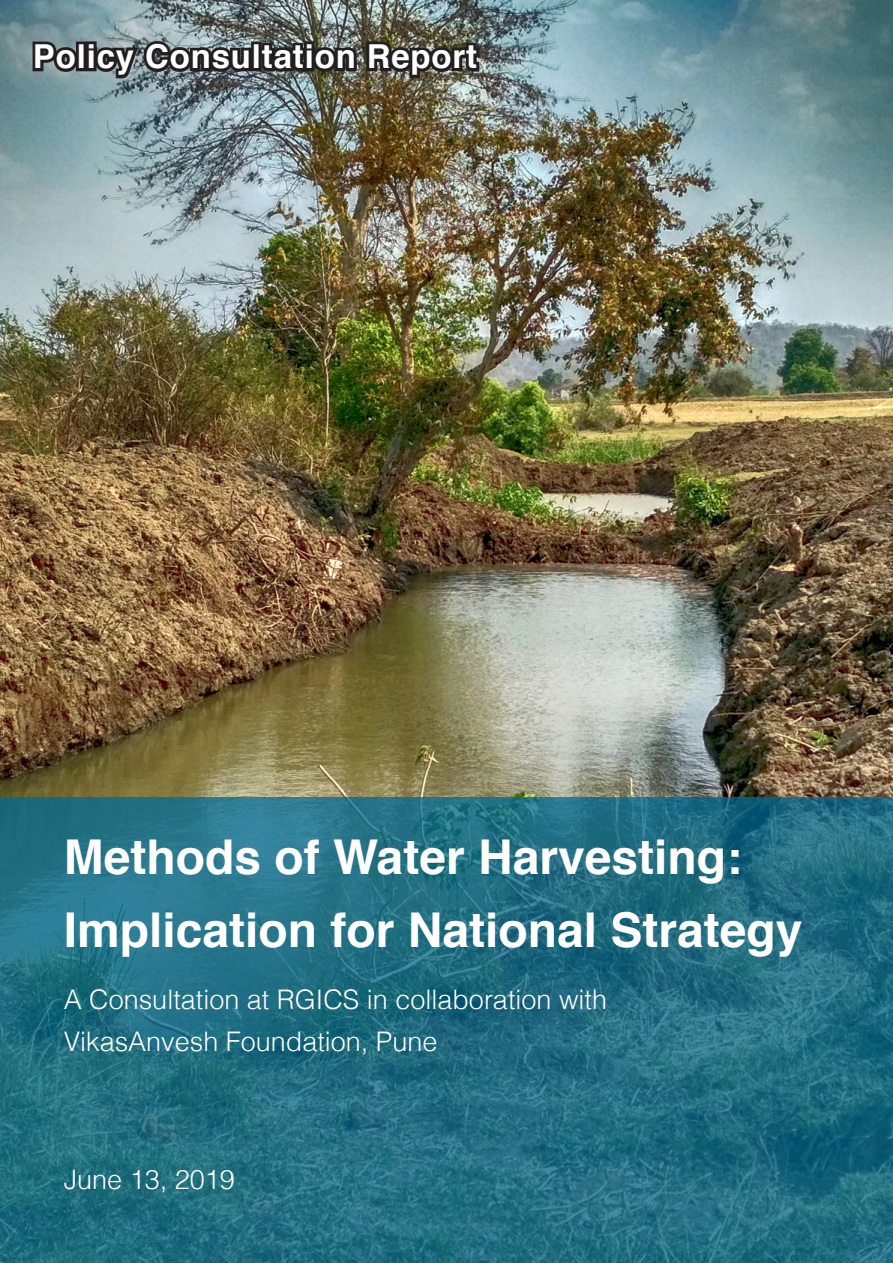
<style>
.page{position:relative;width:893px;height:1263px;background:#fff}
.page>*{position:absolute;margin:0;border:0;box-sizing:border-box;transform-origin:0 0}
.t1{font:700 48px/72.6px "Helvetica";color:#fff}
.t2{font:700 33px "Helvetica";letter-spacing:.025em;color:#fff}
.t3{font:300 27px/42.6px "Helvetica";color:#fff}
</style>
<div class="page">
<img style="left:0;top:0;width:893px;height:797px">
<svg style="left:0;top:797px;width:893px;height:466px;background:#226e82"></svg>
<img style="left:30px;top:37px;width:452px;height:93px">
<p class="t2" style="left:33px;top:30px;width:446px">Policy Consultation Report</p>
<p class="t1" style="left:64px;top:821px;width:740px">Methods of Water Harvesting:<br>Implication for National Strategy</p>
<p class="t3" style="left:64px;top:976px;width:545px">A Consultation at RGICS in collaboration with<br>VikasAnvesh Foundation, Pune</p>
<p class="t3" style="left:64px;top:1156px;width:173px">June 13, 2019</p>
</div>
